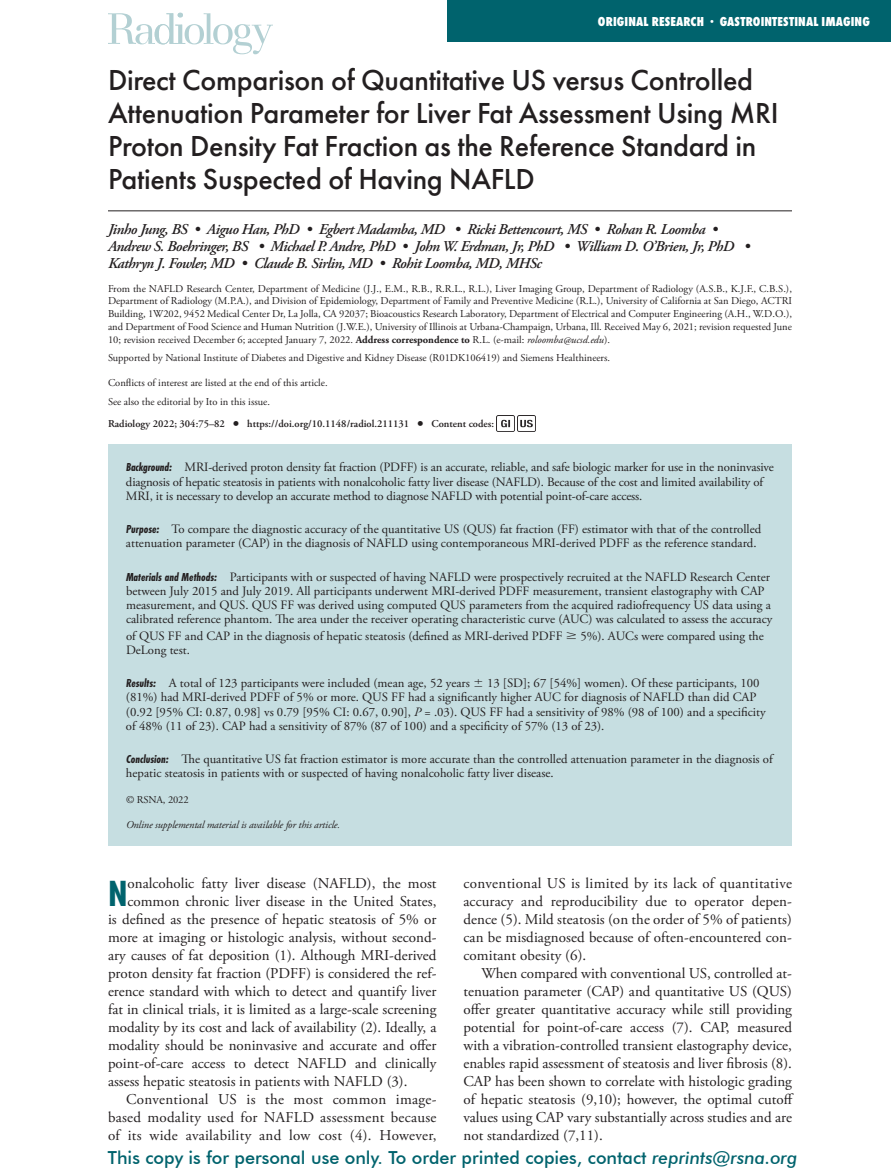
<style>
.page{position:relative;width:891px;height:1175px;background:#fff}
.page>*{position:absolute;margin:0;border:0;box-sizing:border-box;transform-origin:0 0}
.t1{font:700 37.8px "Futura PT Cond";color:#00636d}
.t2{font:500 30px/33px "Futura PT";letter-spacing:-.01em;color:#231f20}
.t3{font:500 18px "Futura BT";color:#00636d}
.t4{font:15px/18px "Adobe Garamond Pro";color:#231f20;text-align:justify}
.t5{font:italic 600 15px/16.5px "Adobe Garamond Pro";letter-spacing:-.03em;color:#231f20}
.t6{font:15px "Adobe Garamond Pro";letter-spacing:.02em;color:#231f20}
.t7{font:800 13.5px "Futura PT Cond";letter-spacing:.01em;color:#fff}
.t8{font:12.75px/14.2px "Adobe Garamond Pro";color:#231f20}
.t9{font:10.5px/12.8px "Adobe Garamond Pro";color:#231f20;text-align:justify}
.t10{font:600 10.5px "Adobe Garamond Pro";color:#231f20}
.t11{font:italic 10.5px "Adobe Garamond Pro";letter-spacing:-.01em;color:#231f20}
.s1{font-size:10.5px}
.s2{font-weight:700}
.s3{font-style:italic}
.s4{font-size:16.5px}
.s5{font-family:"Futura PT Cond";font-weight:700;font-style:italic;font-size:12px}
.s6{font-family:"Universal Greekwith Math Pi"}
</style>
<div class="page">
<div style="left:447px;top:0;width:444px;height:42px;background:#00636d"></div>
<div style="left:108px;top:444px;width:684px;height:401px;background:#c6dee1"></div>
<hr style="left:108px;top:210px;width:684px;height:1px;background:#231f20">
<img style="left:497px;top:415px;width:18px;height:17px">
<img style="left:517px;top:415px;width:18px;height:17px">
<svg style="left:108px;top:13px;width:165px;height:41px"></svg>
<p class="t7" style="left:598px;top:14px;width:273px">ORIGINAL RESEARCH <span class="s1">•</span> GASTROINTESTINAL IMAGING</p>
<h2 class="t2" style="left:108px;top:64px;width:672px">Direct Comparison of Quantitative US versus Controlled Attenuation Parameter for Liver Fat Assessment Using MRI Proton Density Fat Fraction as the Reference Standard in Patients Suspected of Having NAFLD</h2>
<p class="t5" style="left:108px;top:222px;width:643px">Jinho Jung, BS • Aiguo Han, PhD • Egbert Madamba, MD • Ricki Bettencourt, MS • Rohan R. Loomba •<br>Andrew S. Boehringer, BS • Michael P. Andre, PhD • John W. Erdman, Jr, PhD • William D. O’Brien, Jr, PhD •<br>Kathryn J. Fowler, MD • Claude B. Sirlin, MD • Rohit Loomba, MD, MHSc</p>
<p class="t9" style="left:108px;top:282px;width:686px">From the NAFLD Research Center, Department of Medicine (J.J., E.M., R.B., R.R.L., R.L.), Liver Imaging Group, Department of Radiology (A.S.B., K.J.F., C.B.S.), Department of Radiology (M.P.A.), and Division of Epidemiology, Department of Family and Preventive Medicine (R.L.), University of California at San Diego, ACTRI Building, 1W202, 9452 Medical Center Dr, La Jolla, CA 92037; Bioacoustics Research Laboratory, Department of Electrical and Computer Engineering (A.H., W.D.O.), and Department of Food Science and Human Nutrition (J.W.E.), University of Illinois at Urbana-Champaign, Urbana, Ill. Received May 6, 2021; revision requested June 10; revision received December 6; accepted January 7, 2022. <span class="s2">Address correspondence to</span> R.L. (e-mail: <span class="s3">roloomba@ucsd.edu</span>).</p>
<p class="t9" style="left:108px;top:352px;width:504px">Supported by National Institute of Diabetes and Digestive and Kidney Disease (R01DK106419) and Siemens Healthineers.</p>
<p class="t9" style="left:108px;top:374px;width:221px;line-height:18.8px">Conflicts of interest are listed at the end of this article.<br>See also the editorial by Ito in this issue.</p>
<p class="t10" style="left:108px;top:418px;width:388px">Radiology 2022; 304:75–82 <span class="s4">•</span> https://doi.org/10.1148/radiol.211131 <span class="s4">•</span> Content codes:</p>
<p class="t8" style="left:126px;top:461px;width:649px"><span class="s5">Background:</span> MRI-derived proton density fat fraction (PDFF) is an accurate, reliable, and safe biologic marker for use in the noninvasive diagnosis of hepatic steatosis in patients with nonalcoholic fatty liver disease (NAFLD). Because of the cost and limited availability of<br>MRI, it is necessary to develop an accurate method to diagnose NAFLD with potential point-of-care access.</p>
<p class="t8" style="left:126px;top:522px;width:637px"><span class="s5">Purpose:</span> To compare the diagnostic accuracy of the quantitative US (QUS) fat fraction (FF) estimator with that of the controlled attenuation parameter (CAP) in the diagnosis of NAFLD using contemporaneous MRI-derived PDFF as the reference standard.</p>
<p class="t8" style="left:126px;top:570px;width:648px"><span class="s5">Materials and Methods:</span> Participants with or suspected of having NAFLD were prospectively recruited at the NAFLD Research Center between July 2015 and July 2019. All participants underwent MRI-derived PDFF measurement, transient elastography with CAP measurement, and QUS. QUS FF was derived using computed QUS parameters from the acquired radiofrequency US data using a calibrated reference phantom. The area under the receiver operating characteristic curve (AUC) was calculated to assess the accuracy</p>
<p class="t8" style="left:126px;top:629px;width:438px">of QUS FF and CAP in the diagnosis of hepatic steatosis (defined as MRI-derived PDFF</p>
<p class="t8" style="left:580px;top:629px;width:185px">5%). AUCs were compared using the</p>
<p class="t8" style="left:126px;top:643px;width:65px">DeLong test.</p>
<p class="t8" style="left:126px;top:676px;width:641px"><span class="s5">Results:</span> A total of 123 participants were included (mean age, 52 years <span class="s6">6</span> 13 [SD]; 67 [54%] women). Of these participants, 100 (81%) had MRI-derived PDFF of 5% or more. QUS FF had a significantly higher AUC for diagnosis of NAFLD than did CAP (0.92 [95% CI: 0.87, 0.98] vs 0.79 [95% CI: 0.67, 0.90], <span class="s3">P</span> = .03). QUS FF had a sensitivity of 98% (98 of 100) and a specificity of 48% (11 of 23). CAP had a sensitivity of 87% (87 of 100) and a specificity of 57% (13 of 23).</p>
<p class="t8" style="left:126px;top:752px;width:648px"><span class="s5">Conclusion:</span> The quantitative US fat fraction estimator is more accurate than the controlled attenuation parameter in the diagnosis of hepatic steatosis in patients with or suspected of having nonalcoholic fatty liver disease.</p>
<p class="t9" style="left:126px;top:793px;width:64px">© RSNA, 2022</p>
<p class="t11" style="left:126px;top:818px;width:216px">Online supplemental material is available for this article.</p>
<h1 class="t1" style="left:108px;top:872px;width:21px">N</h1>
<p class="t4" style="left:128px;top:875px;width:310px">onalcoholic fatty liver disease (NAFLD), the most</p>
<p class="t4" style="left:128px;top:893px;width:310px">common chronic liver disease in the United States,</p>
<p class="t4" style="left:108px;top:911px;width:330px">is defined as the presence of hepatic steatosis of 5% or</p>
<p class="t4" style="left:108px;top:929px;width:330px">more at imaging or histologic analysis, without second-</p>
<p class="t4" style="left:108px;top:947px;width:330px">ary causes of fat deposition (1). Although MRI-derived</p>
<p class="t4" style="left:108px;top:965px;width:330px">proton density fat fraction (PDFF) is considered the ref-</p>
<p class="t4" style="left:108px;top:983px;width:330px">erence standard with which to detect and quantify liver</p>
<p class="t4" style="left:108px;top:1001px;width:330px">fat in clinical trials, it is limited as a large-scale screening</p>
<p class="t4" style="left:108px;top:1019px;width:330px">modality by its cost and lack of availability (2). Ideally, a</p>
<p class="t4" style="left:108px;top:1037px;width:330px">modality should be noninvasive and accurate and offer</p>
<p class="t4" style="left:108px;top:1055px;width:330px">point-of-care access to detect NAFLD and clinically</p>
<p class="t4" style="left:108px;top:1073px;width:301px">assess hepatic steatosis in patients with NAFLD (3).</p>
<p class="t6" style="left:126px;top:1090px;width:312px">Conventional US is the most common image-</p>
<p class="t6" style="left:108px;top:1108px;width:330px">based modality used for NAFLD assessment because</p>
<p class="t6" style="left:108px;top:1126px;width:330px">of its wide availability and low cost (4). However,</p>
<p class="t4" style="left:464px;top:875px;width:330px">conventional US is limited by its lack of quantitative accuracy and reproducibility due to operator depen&shy;dence (5). Mild steatosis (on the order of 5% of patients) can be misdiagnosed because of often-encountered con&shy;comitant obesity (6).</p>
<p class="t4" style="left:464px;top:965px;width:332px;text-indent:18px">When compared with conventional US, controlled at&shy;tenuation parameter (CAP) and quantitative US (QUS) offer greater quantitative accuracy while still providing potential for point-of-care access (7). CAP, measured with a vibration-controlled transient elastography device, enables rapid assessment of steatosis and liver fibrosis (8).<br>CAP has been shown to correlate with histologic grading of hepatic steatosis (9,10); however, the optimal cutoff values using CAP vary substantially across studies and are not standardized (7,11).</p>
<h3 class="t3" style="left:108px;top:1146px;width:691px">This copy is for personal use only. To order printed copies, contact <span class="s3">reprints@rsna.org</span></h3>
</div>
